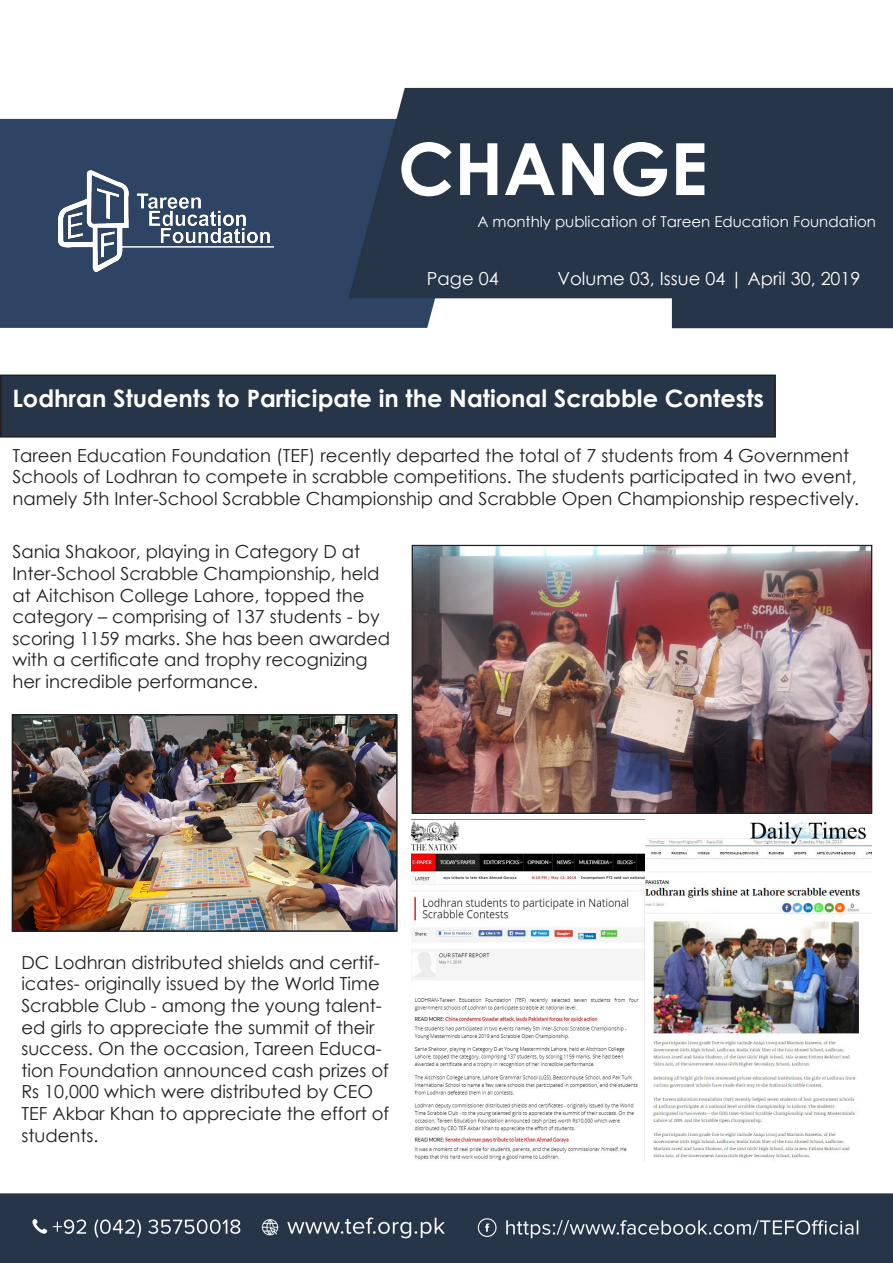
<style>
.page{position:relative;width:893px;height:1263px;background:#fff}
.page>*{position:absolute;margin:0;border:0;box-sizing:border-box;transform-origin:0 0}
.t1{font:700 72px "Century Gothic";color:#fff}
.t2{font:700 24px "Century Gothic";color:#fff}
.t3{font:18px/21.6px "Century Gothic";color:#231f20}
.t4{font:18px "Century Gothic";color:#fff}
.t5{font:15px "Century Gothic";color:#fff}
</style>
<div class="page">
<img style="left:0;top:87px;width:893px;height:1176px">
<img style="left:59px;top:171px;width:214px;height:100px">
<div style="left:1px;top:375px;width:774px;height:62px;background:#263548"></div>
<div style="left:0;top:375px;width:776px;height:63px;border:2px solid #231f20"></div>
<img style="left:414px;top:547px;width:456px;height:265px">
<div style="left:412px;top:545px;width:460px;height:269px;border:1px solid #231f20"></div>
<img style="left:412px;top:819px;width:459px;height:342px">
<img style="left:15px;top:717px;width:380px;height:212px">
<div style="left:12px;top:714px;width:386px;height:218px;border:2px solid #231f20"></div>
<p class="t1" style="left:398px;top:114px;width:311px">CHANGE</p>
<p class="t5" style="left:477px;top:211px;width:400px">A monthly publication of Tareen Education Foundation</p>
<p class="t4" style="left:427px;top:266px;width:73px">Page 04</p>
<p class="t4" style="left:557px;top:266px;width:305px">Volume 03, Issue 04 | April 30, 2019</p>
<p class="t2" style="left:12px;top:380px;width:753px">Lodhran Students to Participate in the National Scrabble Contests</p>
<p class="t3" style="left:12px;top:444px;width:848px">Tareen Education Foundation (TEF) recently departed the total of 7 students from 4 Government<br>Schools of Lodhran to compete in scrabble competitions. The students participated in two event, namely 5th Inter-School Scrabble Championship and Scrabble Open Championship respectively.</p>
<p class="t3" style="left:12px;top:541px;width:379px">Sania Shakoor, playing in Category D at Inter-School Scrabble Championship, held at Aitchison College Lahore, topped the category – comprising of 137 students - by scoring 1159 marks. She has been awarded with a certificate and trophy recognizing her incredible performance.</p>
<p class="t3" style="left:21px;top:951px;width:369px">DC Lodhran distributed shields and certif&shy;icates- originally issued by the World Time Scrabble Club - among the young talent&shy;ed girls to appreciate the summit of their success. On the occasion, Tareen Educa&shy;tion Foundation announced cash prizes of Rs 10,000 which were distributed by CEO TEF Akbar Khan to appreciate the effort of students.</p>
</div>
